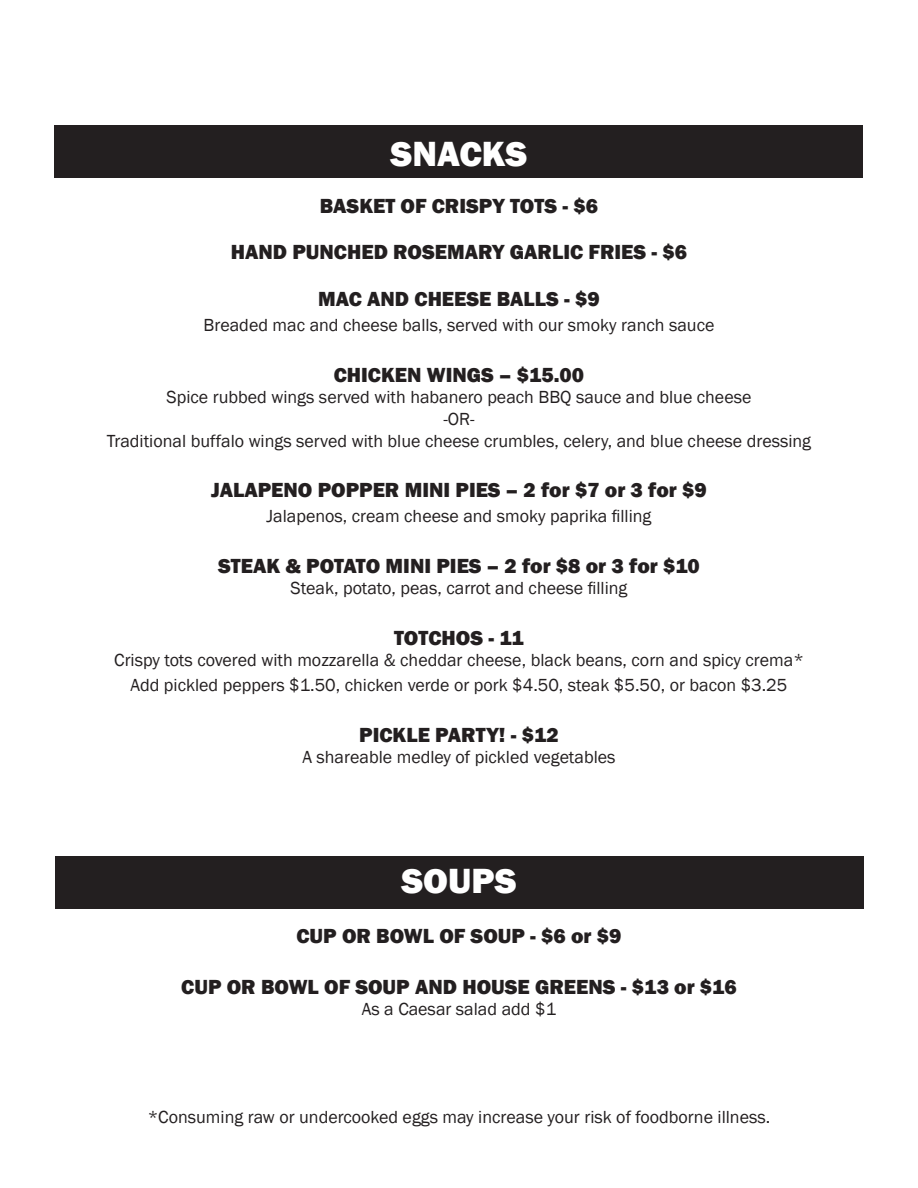
<style>
.page{position:relative;width:918px;height:1188px;background:#fff}
.page>*{position:absolute;margin:0;border:0;box-sizing:border-box;transform-origin:0 0}
.t1{font:800 36px "Franklin Gothic";color:#fff}
.t2{font:800 21px "Franklin Gothic";color:#231f20}
.t3{font:18px "Franklin Gothic";color:#231f20}
</style>
<div class="page">
<div style="left:56px;top:856px;width:808px;height:53px;background:#231f20"></div>
<div style="left:55px;top:125px;width:808px;height:53px;background:#231f20"></div>
<p class="t1" style="left:391px;top:130px;width:138px">SNACKS</p>
<p class="t2" style="left:320px;top:192px;width:280px">BASKET OF CRISPY TOTS - $6</p>
<p class="t2" style="left:231px;top:239px;width:458px">HAND PUNCHED ROSEMARY GARLIC FRIES - $6</p>
<p class="t2" style="left:318px;top:286px;width:283px">MAC AND CHEESE BALLS - $9</p>
<p class="t3" style="left:204px;top:314px;width:512px">Breaded mac and cheese balls, served with our smoky ranch sauce</p>
<p class="t2" style="left:334px;top:361px;width:252px">CHICKEN WINGS – $15.00</p>
<p class="t3" style="left:167px;top:386px;width:586px">Spice rubbed wings served with habanero peach BBQ sauce and blue cheese</p>
<p class="t3" style="left:443px;top:408px;width:33px">-OR-</p>
<p class="t3" style="left:107px;top:429px;width:706px">Traditional buffalo wings served with blue cheese crumbles, celery, and blue cheese dressing</p>
<p class="t2" style="left:211px;top:476px;width:497px">JALAPENO POPPER MINI PIES – 2 for $7 or 3 for $9</p>
<p class="t3" style="left:267px;top:505px;width:386px">Jalapenos, cream cheese and smoky paprika filling</p>
<p class="t2" style="left:218px;top:552px;width:483px">STEAK &amp; POTATO MINI PIES – 2 for $8 or 3 for $10</p>
<p class="t3" style="left:291px;top:577px;width:338px">Steak, potato, peas, carrot and cheese filling</p>
<p class="t2" style="left:394px;top:624px;width:131px">TOTCHOS - 11</p>
<p class="t3" style="left:114px;top:649px;width:691px">Crispy tots covered with mozzarella &amp; cheddar cheese, black beans, corn and spicy crema*</p>
<p class="t3" style="left:131px;top:674px;width:658px">Add pickled peppers $1.50, chicken verde or pork $4.50, steak $5.50, or bacon $3.25</p>
<p class="t2" style="left:359px;top:721px;width:201px">PICKLE PARTY! - $12</p>
<p class="t3" style="left:302px;top:746px;width:315px">A shareable medley of pickled vegetables</p>
<p class="t1" style="left:401px;top:858px;width:117px">SOUPS</p>
<p class="t2" style="left:296px;top:923px;width:327px">CUP OR BOWL OF SOUP - $6 or $9</p>
<p class="t2" style="left:181px;top:973px;width:557px">CUP OR BOWL OF SOUP AND HOUSE GREENS - $13 or $16</p>
<p class="t3" style="left:362px;top:998px;width:196px">As a Caesar salad add $1</p>
<p class="t3" style="left:148px;top:1106px;width:624px">*Consuming raw or undercooked eggs may increase your risk of foodborne illness.</p>
</div>
